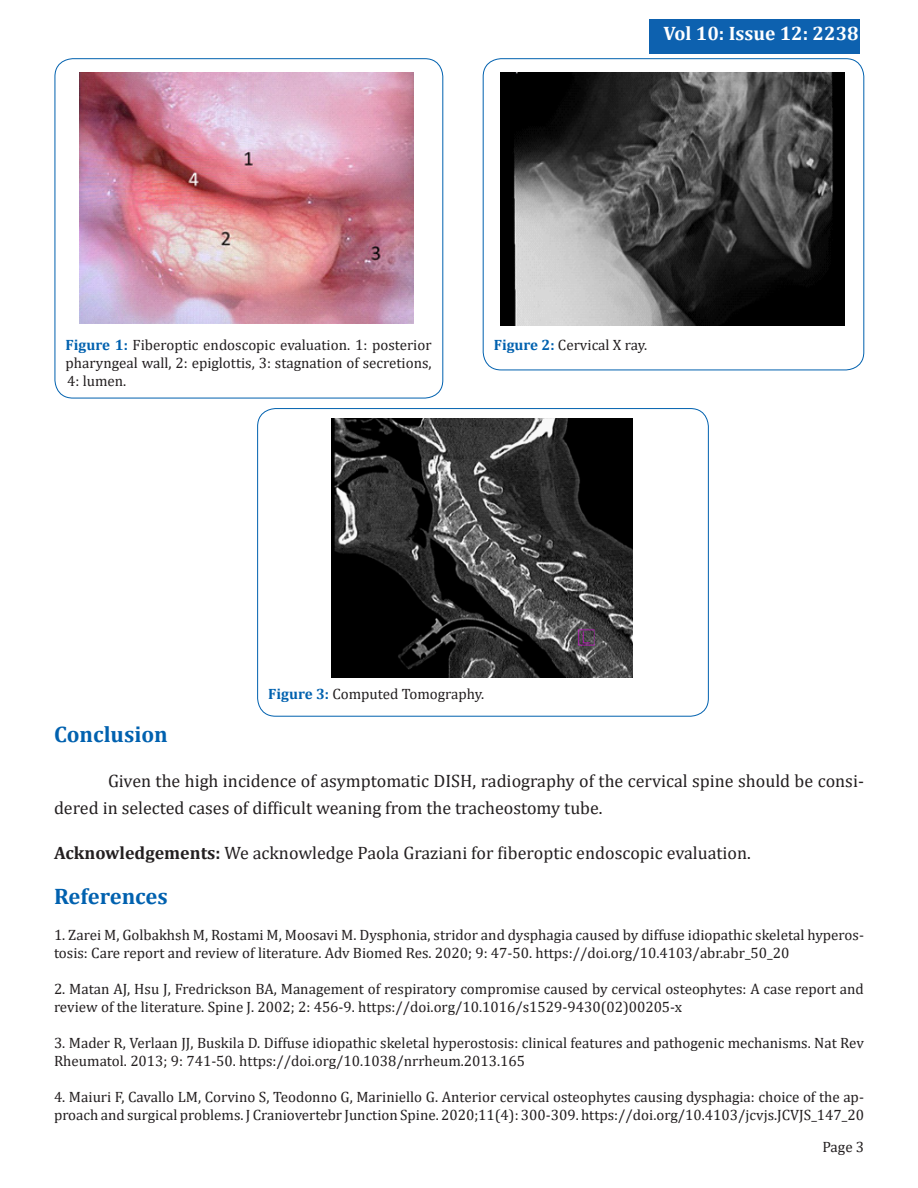
<style>
.page{position:relative;width:918px;height:1188px;background:#fff}
.page>*{position:absolute;margin:0;border:0;box-sizing:border-box;transform-origin:0 0}
.t1{font:700 22.5px "Cambria";color:#0061af}
.t2{font:700 19.5px "Cambria";color:#fff}
.t3{font:18px/27px "Cambria";color:#231f20}
.t4{font:15px/18px "Cambria";color:#231f20}
.s1{font-weight:700;color:#0061af}
.s2{font-weight:700}
</style>
<div class="page">
<div style="left:649px;top:19px;width:211px;height:35px;background:#0d61af"></div>
<div style="left:55px;top:58px;width:388px;height:340px;border:1px solid #0061af;border-radius:18px"></div>
<div style="left:483px;top:58px;width:381px;height:312px;border:1px solid #0061af;border-radius:18px"></div>
<img style="left:80px;top:73px;width:334px;height:251px">
<img style="left:500px;top:73px;width:344px;height:252px">
<div style="left:257px;top:408px;width:452px;height:308px;border:1px solid #0061af;border-radius:18px"></div>
<img style="left:331px;top:418px;width:302px;height:259px">
<p class="t2" style="left:664px;top:19px;width:197px">Vol 10: Issue 12: 2238</p>
<p class="t4" style="left:66px;top:335px;width:368px;text-align:justify"><span class="s1">Figure 1:</span> Fiberoptic endoscopic evaluation. 1: posterior pharyngeal wall, 2: epiglottis, 3: stagnation of secretions, 4: lumen.</p>
<p class="t4" style="left:494px;top:335px;width:155px"><span class="s1">Figure 2:</span> Cervical X ray.</p>
<p class="t4" style="left:268px;top:685px;width:217px"><span class="s1">Figure 3:</span> Computed Tomography.</p>
<p class="t1" style="left:54px;top:718px;width:115px">Conclusion</p>
<p class="t3" style="left:54px;top:767px;width:811px;text-indent:54px">Given the high incidence of asymptomatic DISH, radiography of the cervical spine should be consi&shy;dered in selected cases of difficult weaning from the tracheostomy tube.</p>
<p class="t3" style="left:54px;top:839px;width:698px"><span class="s2">Acknowledgements:</span> We acknowledge Paola Graziani for fiberoptic endoscopic evaluation.</p>
<p class="t1" style="left:54px;top:880px;width:115px">References</p>
<p class="t4" style="left:54px;top:926px;width:811px">1. Zarei M, Golbakhsh M, Rostami M, Moosavi M. Dysphonia, stridor and dysphagia caused by diffuse idiopathic skeletal hyperos&shy;tosis: Care report and review of literature. Adv Biomed Res. 2020; 9: 47-50. https://doi.org/10.4103/abr.abr_50_20</p>
<p class="t4" style="left:54px;top:980px;width:811px">2. Matan AJ, Hsu J, Fredrickson BA, Management of respiratory compromise caused by cervical osteophytes: A case report and review of the literature. Spine J. 2002; 2: 456-9. https://doi.org/10.1016/s1529-9430(02)00205-x</p>
<p class="t4" style="left:54px;top:1034px;width:811px">3. Mader R, Verlaan JJ, Buskila D. Diffuse idiopathic skeletal hyperostosis: clinical features and pathogenic mechanisms. Nat Rev<br>Rheumatol. 2013; 9: 741-50. https://doi.org/10.1038/nrrheum.2013.165</p>
<p class="t4" style="left:54px;top:1088px;width:812px">4. Maiuri F, Cavallo LM, Corvino S, Teodonno G, Mariniello G. Anterior cervical osteophytes causing dysphagia: choice of the ap&shy;proach and surgical problems. J Craniovertebr Junction Spine. 2020;11(4): 300-309. https://doi.org/10.4103/jcvjs.JCVJS_147_20</p>
<p class="t4" style="left:822px;top:1138px;width:43px">Page 3</p>
</div>
